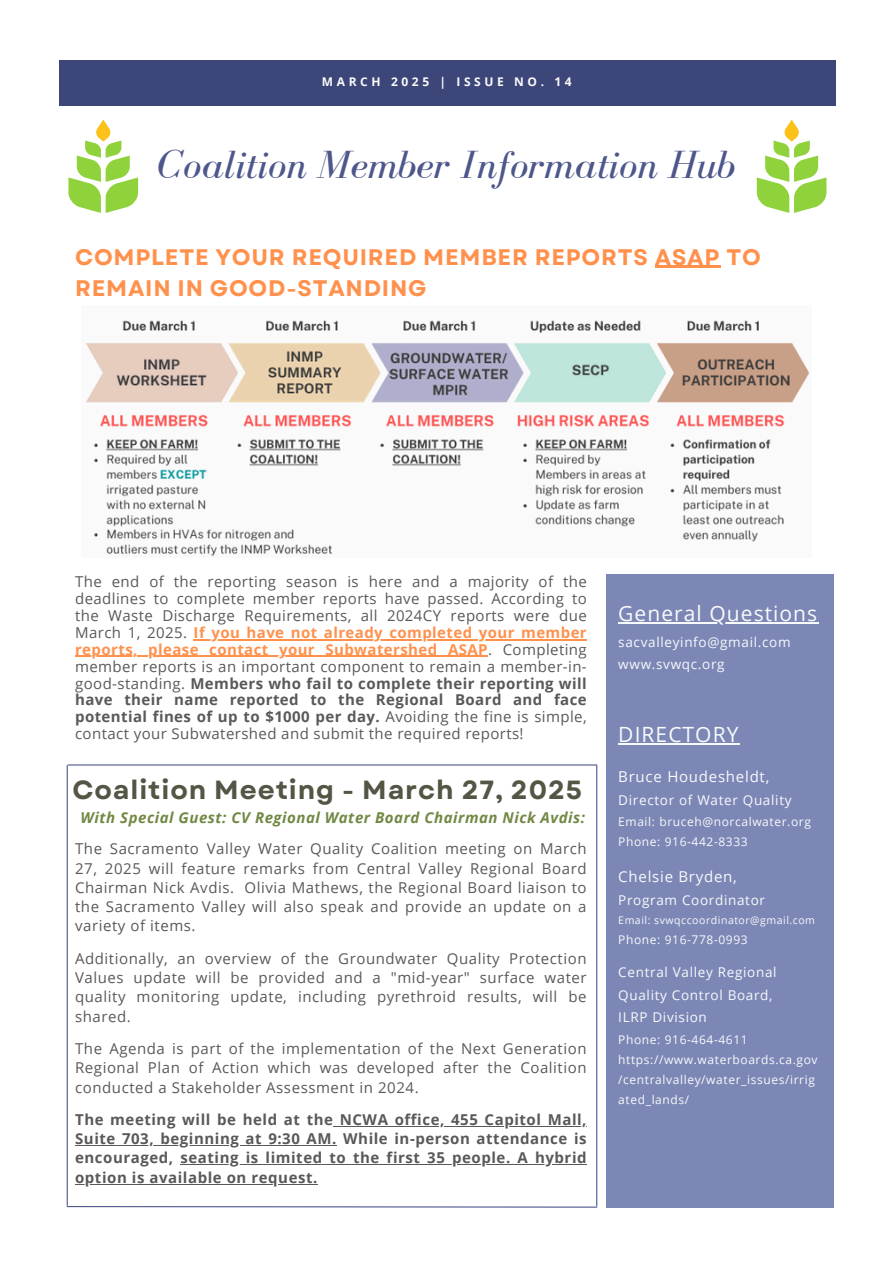
<style>
.page{position:relative;width:894px;height:1264px;background:#fff}
.page>*{position:absolute;margin:0;border:0;box-sizing:border-box;transform-origin:0 0}
.t1{font:italic 40.5px "Bodoni FLF";color:#4d578b}
.t2{font:700 26.25px "Garet";letter-spacing:.035em;color:#545544}
.t3{font:700 22.5px/31.5px "Garet";letter-spacing:.035em;color:#ff914d}
.t4{font:21px "Open Sans";letter-spacing:.05em;color:#f8fafb}
.t5{font:15px/19.2px "Open Sans";letter-spacing:.035em;color:#595959;text-align:justify}
.t6{font:700 15px/19.2px "Open Sans";letter-spacing:.035em;color:#595959}
.t7{font:italic 700 15px "Open Sans";letter-spacing:.035em;color:#728845}
.t8{font:15px "Open Sans";letter-spacing:.05em;color:#f8fafb}
.t9{font:13.5px/22.5px "Open Sans";letter-spacing:.05em;color:#f8fafb}
.t10{font:12px/20px "Open Sans";letter-spacing:.05em;color:#f8fafb}
.t11{font:700 12px "Open Sans";letter-spacing:.3em;color:#fafafa}
.t12{font:10.5px "Open Sans";letter-spacing:.05em;color:#f8fafb}
.s1{font-weight:700;color:#ff914d}
.s2{font-weight:700}
</style>
<div class="page">
<div style="left:59px;top:60px;width:776px;height:45px;background:#3c4679"></div>
<svg style="left:756px;top:119px;width:70px;height:94px"></svg>
<div style="left:606px;top:573px;width:227px;height:634px;background:#7c87b6"></div>
<svg style="left:68px;top:119px;width:70px;height:94px"></svg>
<svg style="left:66px;top:1205px;width:531px;height:3px"></svg>
<hr style="left:67px;top:765px;width:1px;height:440px;background:#4d578b">
<hr style="left:596px;top:765px;width:1px;height:440px;background:#4d578b">
<hr style="left:68px;top:764px;width:528px;height:1px;background:#4d578b">
<img style="left:85px;top:320px;width:725px;height:236px">
<hr style="left:618px;top:622px;width:200px;height:2px;background:#f8fafb">
<hr style="left:618px;top:742px;width:121px;height:2px;background:#f8fafb">
<hr style="left:193px;top:639px;width:394px;height:1px;background:#ff914d">
<hr style="left:75px;top:656px;width:413px;height:1px;background:#ff914d">
<hr style="left:654px;top:266px;width:66px;height:2px;background:#ff914d">
<hr style="left:333px;top:1125px;width:254px;height:1px;background:#595959">
<hr style="left:75px;top:1145px;width:262px;height:1px;background:#595959">
<hr style="left:180px;top:1164px;width:407px;height:1px;background:#595959">
<hr style="left:75px;top:1183px;width:243px;height:1px;background:#595959">
<p class="t11" style="left:322px;top:73px;width:251px">MARCH 2025 | ISSUE NO. 14</p>
<p class="t1" style="left:158px;top:143px;width:579px">Coalition Member Information Hub</p>
<p class="t3" style="left:75px;top:241px;width:687px">COMPLETE YOUR REQUIRED MEMBER REPORTS ASAP TO<br>REMAIN IN GOOD-STANDING</p>
<p class="t5" style="left:75px;top:573px;width:513px;line-height:16.8px">The end of the reporting season is here and a majority of the deadlines to complete member reports have passed. According to the Waste Discharge Requirements, all 2024CY reports were due March 1, 2025. <span class="s1">If you have not already completed your member</span></p>
<p class="t5" style="left:75px;top:640px;width:513px;line-height:16.8px"><span class="s1">reports, please contact your Subwatershed ASAP</span>. Completing member reports is an important component to remain a member-in&shy;good-standing. <span class="s2">Members who fail to complete their reporting will have their name reported to the Regional Board and face potential fines of up to $1000 per day.</span> Avoiding the fine is simple, contact your Subwatershed and submit the required reports!</p>
<h4 class="t2" style="left:72px;top:771px;width:511px">Coalition Meeting - March 27, 2025</h4>
<p class="t5" style="left:75px;top:839px;width:513px">The Sacramento Valley Water Quality Coalition meeting on March 27, 2025 will feature remarks from Central Valley Regional Board Chairman Nick Avdis. Olivia Mathews, the Regional Board liaison to the Sacramento Valley will also speak and provide an update on a variety of items.</p>
<p class="t5" style="left:75px;top:948px;width:513px">Additionally, an overview of the Groundwater Quality Protection Values update will be provided and a "mid-year" surface water quality monitoring update, including pyrethroid results, will be shared.</p>
<p class="t5" style="left:75px;top:1038px;width:513px">The Agenda is part of the implementation of the Next Generation Regional Plan of Action which was developed after the Coalition conducted a Stakeholder Assessment in 2024.</p>
<p class="t6" style="left:75px;top:1109px;width:513px">The meeting will be held at the NCWA office, 455 Capitol Mall,</p>
<p class="t6" style="left:75px;top:1128px;width:513px">Suite 703, beginning at 9:30 AM. While in-person attendance is encouraged,</p>
<p class="t7" style="left:81px;top:806px;width:506px">With Special Guest: CV Regional Water Board Chairman Nick Avdis:</p>
<p class="t6" style="left:180px;top:1147px;width:407px">seating is limited to the first 35 people. A hybrid</p>
<p class="t6" style="left:75px;top:1167px;width:244px">option is available on request.</p>
<p class="t4" style="left:618px;top:598px;width:200px">General Questions</p>
<p class="t9" style="left:618px;top:630px;width:174px">sacvalleyinfo@gmail.com</p>
<h1 class="t9" style="left:618px;top:652px;width:108px">www.svwqc.org</h1>
<h3 class="t4" style="left:618px;top:719px;width:122px">DIRECTORY</h3>
<p class="t8" style="left:618px;top:765px;width:152px">Bruce Houdesheldt,</p>
<h6 class="t9" style="left:618px;top:788px;width:175px">Director of Water Quality</h6>
<p class="t10" style="left:618px;top:811px;width:194px">Email: bruceh@norcalwater.org</p>
<p class="t10" style="left:618px;top:831px;width:131px">Phone: 916-442-8333</p>
<p class="t8" style="left:618px;top:865px;width:120px">Chelsie Bryden,</p>
<h2 class="t9" style="left:618px;top:888px;width:148px">Program Coordinator</h2>
<h5 class="t12" style="left:618px;top:912px;width:198px">Email: svwqccoordinator@gmail.com</h5>
<h6 class="t10" style="left:618px;top:928px;width:131px">Phone: 916-778-0993</h6>
<h6 class="t9" style="left:618px;top:960px;width:160px">Central Valley Regional<br>Quality Control Board,</h6>
<h6 class="t9" style="left:618px;top:1005px;width:90px">ILRP Division</h6>
<h5 class="t10" style="left:618px;top:1028px;width:131px">Phone: 916-464-4611</h5>
<p class="t10" style="left:618px;top:1048px;width:201px">https://www.waterboards.ca.gov /centralvalley/water_issues/irrig ated_lands/</p>
</div>
